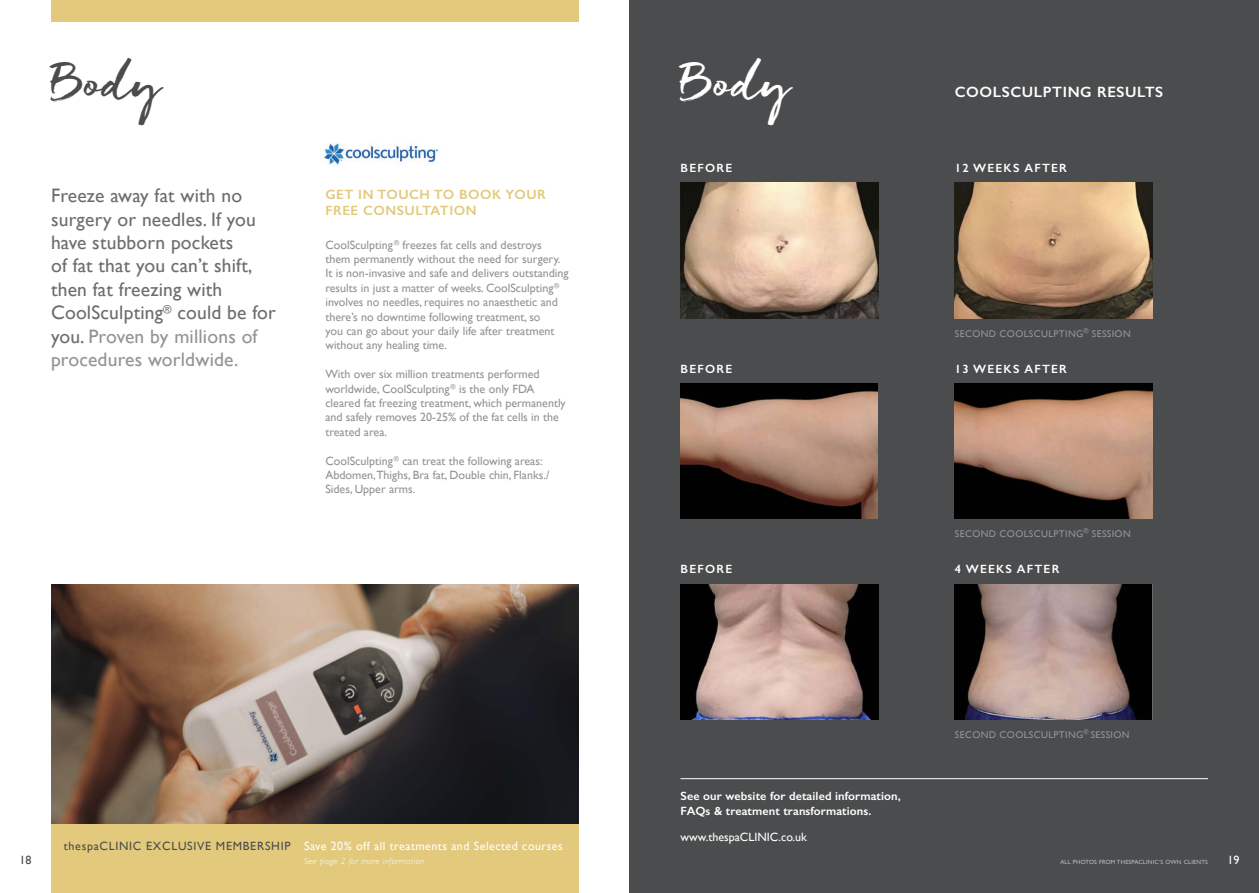
<style>
.page{position:relative;width:1259px;height:893px;background:#fff}
.page>*{position:absolute;margin:0;border:0;box-sizing:border-box;transform-origin:0 0}
.t1{font:48px "Freeland";color:#4b4c4d}
.t2{font:48px "Freeland";color:#fff}
.t3{font:19.5px/23.4px "Gill Sans";letter-spacing:.01em;color:#6c6d70}
.t4{font:600 15px "Gill Sans";letter-spacing:.04em;color:#fff}
.t5{font:600 13.5px/16.2px "Gill Sans";letter-spacing:.04em;color:#e2c97c}
.t6{font:12px/14.4px "Gill Sans";color:#919396}
.t7{font:600 12px/14.4px "Gill Sans";letter-spacing:.01em;color:#fff}
.t8{font:12px "Gill Sans";letter-spacing:.04em;color:#fff}
.t9{font:600 12px "Gill Sans";letter-spacing:.1em;color:#fff}
.t10{font:12px "Gill Sans";letter-spacing:.06em;color:#4b4c4d}
.t11{font:12px "Gill Sans";color:#fff}
.t12{font:9.75px "Gill Sans";letter-spacing:.04em;color:#939598}
.t13{font:italic 300 9px "Gill Sans";letter-spacing:.04em;color:#fff}
.t14{font:6px "Gill Sans";letter-spacing:.04em;color:#bcbdc0}
.s1{color:#919396}
</style>
<div class="page">
<img style="left:51px;top:584px;width:527px;height:241px">
<div style="left:51px;top:825px;width:527px;height:68px;background:#e2c97c"></div>
<div style="left:51px;top:0;width:527px;height:21px;background:#e2c97c"></div>
<img style="left:324px;top:143px;width:114px;height:22px">
<div style="left:629px;top:0;width:630px;height:893px;background:#4b4c4d"></div>
<hr style="left:680px;top:778px;width:528px;height:1px;background:#fff">
<img style="left:680px;top:183px;width:198px;height:135px">
<img style="left:955px;top:183px;width:197px;height:135px">
<img style="left:680px;top:584px;width:198px;height:136px">
<img style="left:954px;top:383px;width:198px;height:136px">
<img style="left:954px;top:584px;width:198px;height:136px">
<img style="left:680px;top:383px;width:198px;height:136px">
<p class="t1" style="left:51px;top:51px;width:112px">Body</p>
<p class="t3" style="left:51px;top:184px;width:226px">Freeze away fat with no surgery or needles. If you have stubborn pockets<br>of fat that you can’t shift, then fat freezing with<br>CoolSculpting<sup>®</sup> could be for you. <span class="s1">Proven by millions of procedures worldwide.</span></p>
<p class="t5" style="left:325px;top:186px;width:222px">GET IN TOUCH TO BOOK YOUR<br>FREE CONSULTATION</p>
<p class="t6" style="left:325px;top:237px;width:245px">CoolSculpting <sup>®</sup> freezes fat cells and destroys them permanently without the need for surgery.<br>It is non-invasive and safe and delivers outstanding results in just a matter of weeks. CoolSculpting<sup>® </sup>involves no needles, requires no anaesthetic and there’s no downtime following treatment, so<br>you can go about your daily life after treatment without any healing time.</p>
<p class="t6" style="left:325px;top:367px;width:242px">With over six million treatments performed worldwide, CoolSculpting<sup>®</sup> is the only FDA cleared fat freezing treatment, which permanently and safely removes 20-25% of the fat cells in the treated area.</p>
<p class="t6" style="left:325px;top:453px;width:225px">CoolSculpting<sup>®</sup> can treat the following areas:<br>Abdomen,Thighs, Bra fat, Double chin, Flanks./<br>Sides, Upper arms.</p>
<p class="t2" style="left:680px;top:51px;width:112px">Body</p>
<p class="t7" style="left:680px;top:161px;width:53px">BEFORE</p>
<p class="t7" style="left:680px;top:362px;width:53px">BEFORE</p>
<p class="t7" style="left:680px;top:562px;width:53px">BEFORE</p>
<p class="t4" style="left:955px;top:83px;width:210px">COOLSCULPTING RESULTS</p>
<p class="t9" style="left:955px;top:161px;width:113px">12 WEEKS AFTER</p>
<p class="t12" style="left:955px;top:328px;width:177px">SECOND COOLSCULPTING<sup>®</sup> SESSION</p>
<p class="t9" style="left:955px;top:362px;width:113px">13 WEEKS AFTER</p>
<p class="t12" style="left:955px;top:528px;width:177px">SECOND COOLSCULPTING<sup>®</sup> SESSION</p>
<p class="t9" style="left:955px;top:562px;width:106px">4 WEEKS AFTER</p>
<p class="t12" style="left:955px;top:729px;width:176px">SECOND COOLSCULPTING<sup>®</sup> SESSION</p>
<p class="t7" style="left:680px;top:789px;width:222px">See our website for detailed information,<br>FAQs &amp; treatment transformations.</p>
<p class="t11" style="left:680px;top:830px;width:128px">www.thespaCLINIC.co.uk</p>
<p class="t10" style="left:64px;top:839px;width:228px">thespaCLINIC EXCLUSIVE MEMBERSHIP</p>
<p class="t8" style="left:304px;top:839px;width:260px">Save 20% off all treatments and Selected courses</p>
<p class="t13" style="left:304px;top:856px;width:122px">See page 2 for more information</p>
<p class="t10" style="left:19px;top:853px;width:14px">18</p>
<p class="t14" style="left:1060px;top:859px;width:149px">ALL PHOTOS FROM THESPACLINIC’S OWN CLIENTS</p>
<p class="t8" style="left:1227px;top:853px;width:14px">19</p>
</div>
